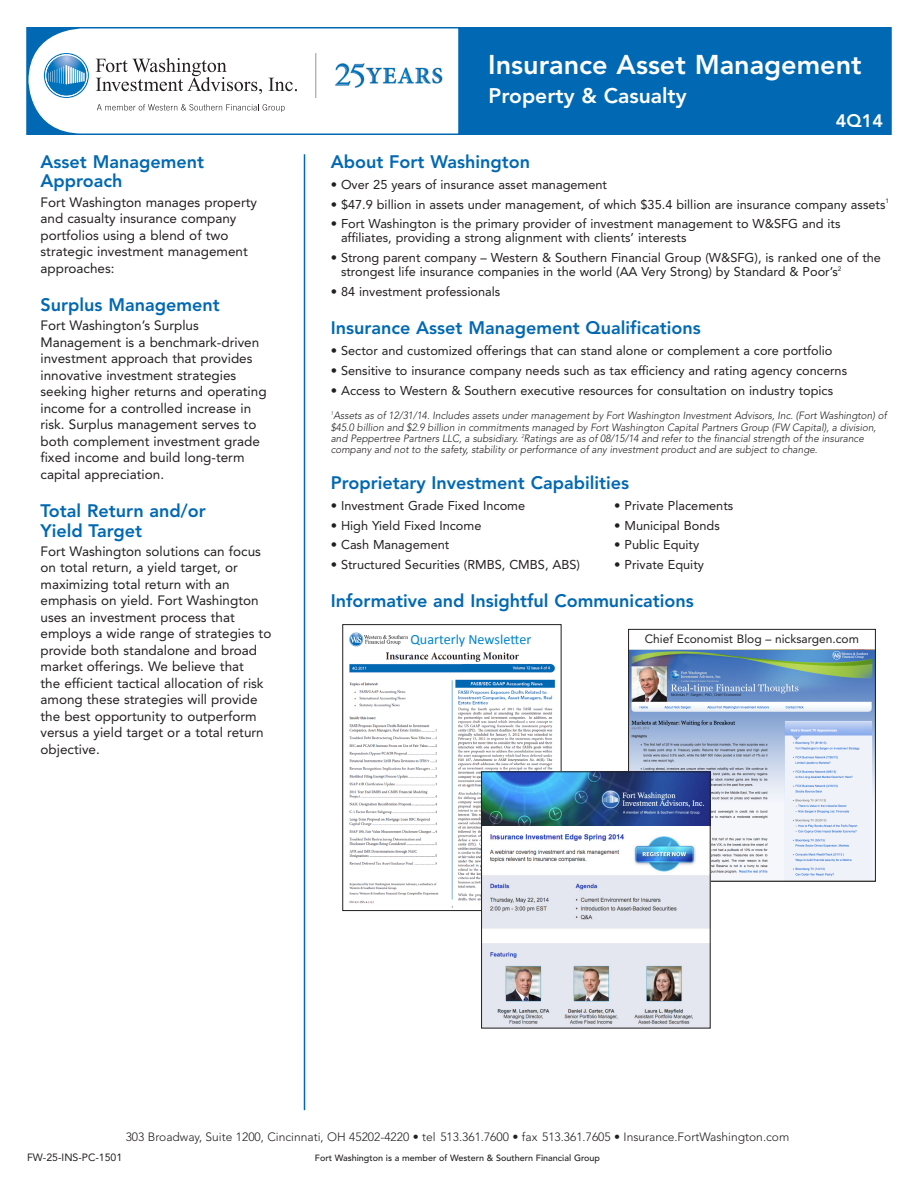
<style>
.page{position:relative;width:918px;height:1188px;background:#fff}
.page>*{position:absolute;margin:0;border:0;box-sizing:border-box;transform-origin:0 0}
.Headline{font:800 27px "Avenir LT Std";color:#fff}
.Headline-2{font:800 21px "Avenir LT Std";color:#fff}
.subhead_blue{font:800 18px/19.5px "Avenir LT Std";color:#0168b3}
.t1{font:800 18px "Avenir LT Std";color:#fff}
.t2{font:14.1px "Calibri";color:#0084cc}
.Side_panel_body{font:13.5px/16.5px "Avenir LT Std";color:#231f20}
.body{font:12.75px/14.2px "Avenir LT Std";color:#231f20}
.t3{font:300 12px "Avenir LT Std";color:#231f20}
.body-2{font:12px "Avenir LT Std";color:#231f20}
.Footnote{font:italic 300 10.5px/11.2px "Avenir LT Std";color:#231f20;scale:.95 1}
.t4{font:10.5px "Avenir LT Std";color:#231f20}
.t5{font:500 9px "Avenir LT Std";color:#231f20}
</style>
<div class="page">
<div style="left:26px;top:27px;width:866px;height:108px;background:#0168b3"></div>
<svg style="left:26px;top:27px;width:434px;height:108px;background:#e9f2f8"></svg>
<svg style="left:96px;top:58px;width:166px;height:36px;background:#d9d8d8"></svg>
<svg style="left:269px;top:78px;width:28px;height:13px"></svg>
<svg style="left:97px;top:104px;width:188px;height:8px;background:#dcdcdc"></svg>
<svg style="left:44px;top:53px;width:45px;height:45px"></svg>
<hr style="left:315px;top:53px;width:1px;height:45px;background:#939598">
<svg style="left:335px;top:63px;width:108px;height:25px;background:#bfd9ea"></svg>
<hr style="left:304px;top:154px;width:1px;height:956px;background:#0168b3">
<img style="left:349px;top:632px;width:206px;height:276px">
<div style="left:342px;top:624px;width:220px;height:287px;border:1px solid #231f20"></div>
<img style="left:630px;top:649px;width:244px;height:231px">
<div style="left:628px;top:629px;width:248px;height:253px;border:1px solid #231f20"></div>
<img style="left:483px;top:773px;width:226px;height:253px">
<div style="left:481px;top:771px;width:230px;height:257px;border:1px solid #231f20"></div>
<p class="Headline" style="left:488px;top:48px;width:375px">Insurance Asset Management</p>
<p class="subhead_blue" style="left:40px;top:152px;width:165px">Asset Management<br>Approach</p>
<p class="Side_panel_body" style="left:40px;top:194px;width:218px">Fort Washington manages property and casualty insurance company portfolios using a blend of two strategic investment management approaches:</p>
<p class="subhead_blue" style="left:40px;top:295px;width:181px">Surplus Management</p>
<p class="Side_panel_body" style="left:40px;top:317px;width:228px">Fort Washington’s Surplus Management is a benchmark-driven investment approach that provides innovative investment strategies seeking higher returns and operating income for a controlled increase in risk. Surplus management serves to both complement investment grade fixed income and build long-term capital appreciation.</p>
<p class="subhead_blue" style="left:40px;top:501px;width:167px">Total Return and/or<br>Yield Target</p>
<p class="Side_panel_body" style="left:40px;top:543px;width:232px">Fort Washington solutions can focus on total return, a yield target, or maximizing total return with an emphasis on yield. Fort Washington uses an investment process that employs a wide range of strategies to provide both standalone and broad market offerings. We believe that<br>the efficient tactical allocation of risk among these strategies will provide the best opportunity to outperform versus a yield target or a total return objective.</p>
<p class="Headline-2" style="left:489px;top:83px;width:200px">Property &amp; Casualty</p>
<p class="t1" style="left:836px;top:110px;width:49px">4Q14</p>
<p class="subhead_blue" style="left:331px;top:152px;width:201px">About Fort Washington</p>
<p class="body" style="left:331px;top:177px;width:278px">• Over 25 years of insurance asset management</p>
<p class="body" style="left:331px;top:197px;width:560px">• $47.9 billion in assets under management, of which $35.4 billion are insurance company assets<sup>1</sup></p>
<p class="body" style="left:341px;top:217px;width:501px;text-indent:-10px">• Fort Washington is the primary provider of investment management to W&amp;SFG and its affiliates, providing a strong alignment with clients’ interests</p>
<p class="body" style="left:341px;top:251px;width:542px;text-indent:-10px">• Strong parent company – Western &amp; Southern Financial Group (W&amp;SFG), is ranked one of the strongest life insurance companies in the world (AA Very Strong) by Standard &amp; Poor’s<sup>2</sup></p>
<p class="body" style="left:331px;top:285px;width:171px">• 84 investment professionals</p>
<p class="subhead_blue" style="left:331px;top:318px;width:371px">Insurance Asset Management Qualifications</p>
<p class="body" style="left:331px;top:344px;width:503px">• Sector and customized offerings that can stand alone or complement a core portfolio</p>
<p class="body" style="left:331px;top:364px;width:518px">• Sensitive to insurance company needs such as tax efficiency and rating agency concerns</p>
<p class="body" style="left:331px;top:383px;width:504px">• Access to Western &amp; Southern executive resources for consultation on industry topics</p>
<p class="Footnote" style="left:331px;top:410px;width:587px"><sup>1</sup>Assets as of 12/31/14. Includes assets under management by Fort Washington Investment Advisors, Inc. (Fort Washington) of $45.0 billion and $2.9 billion in commitments managed by Fort Washington Capital Partners Group (FW Capital), a division, and Peppertree Partners LLC, a subsidiary. <sup>2</sup>Ratings are as of 08/15/14 and refer to the financial strength of the insurance company and not to the safety, stability or performance of any investment product and are subject to change.</p>
<p class="subhead_blue" style="left:331px;top:473px;width:300px">Proprietary Investment Capabilities</p>
<p class="body" style="left:331px;top:498px;width:196px">• Investment Grade Fixed Income</p>
<p class="body" style="left:614px;top:498px;width:121px">• Private Placements</p>
<p class="body" style="left:331px;top:518px;width:152px">• High Yield Fixed Income</p>
<p class="body" style="left:614px;top:518px;width:107px">• Municipal Bonds</p>
<p class="body" style="left:331px;top:538px;width:120px">• Cash Management</p>
<p class="body" style="left:614px;top:538px;width:87px">• Public Equity</p>
<p class="body" style="left:331px;top:557px;width:251px">• Structured Securities (RMBS, CMBS, ABS)</p>
<p class="body" style="left:614px;top:557px;width:91px">• Private Equity</p>
<p class="subhead_blue" style="left:331px;top:591px;width:364px">Informative and Insightful Communications</p>
<p class="t2" style="left:410px;top:634px;width:122px">Quarterly Newsle-er</p>
<p class="body-2" style="left:645px;top:632px;width:216px">Chief Economist Blog – nicksargen.com</p>
<p class="t3" style="left:126px;top:1130px;width:665px">303 Broadway, Suite 1200, Cincinnati, OH 45202-4220 • tel 513.361.7600 • fax 513.361.7605 • Insurance.FortWashington.com</p>
<p class="t4" style="left:27px;top:1151px;width:97px">FW-25-INS-PC-1501</p>
<p class="t5" style="left:315px;top:1153px;width:287px">Fort Washington is a member of Western &amp; Southern Financial Group</p>
</div>
